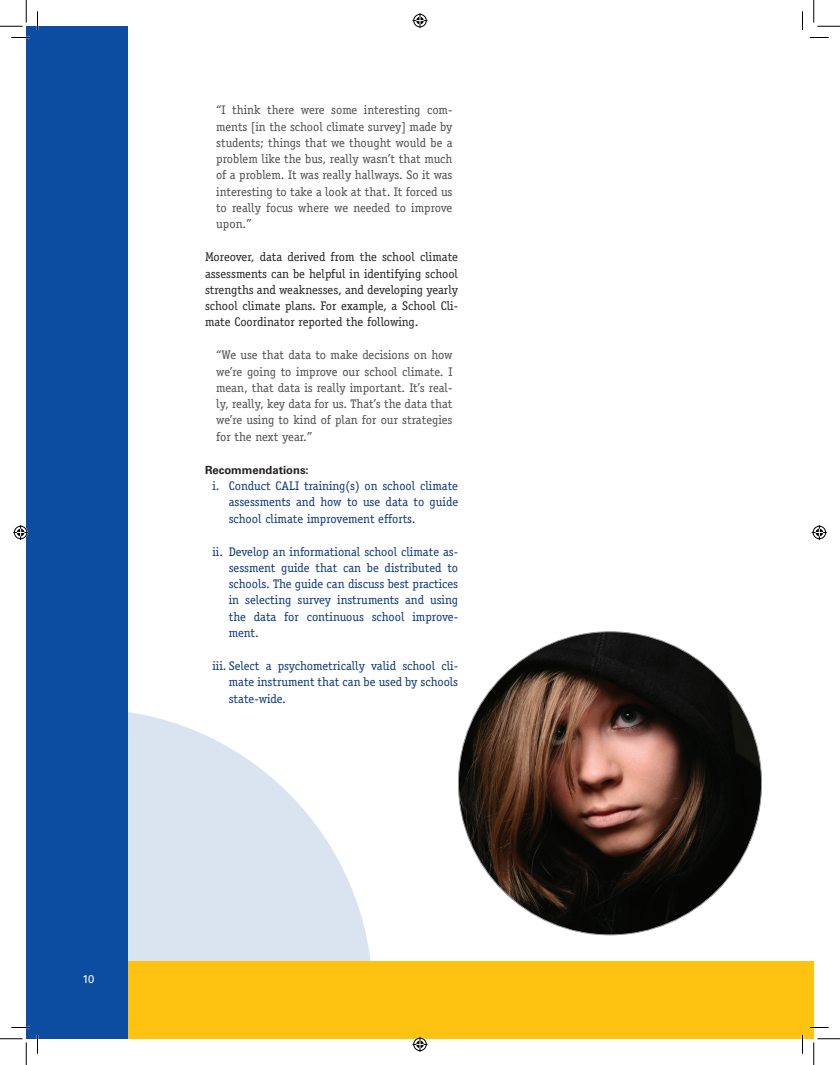
<style>
.page{position:relative;width:840px;height:1065px;background:#fff}
.page>*{position:absolute;margin:0;border:0;box-sizing:border-box;transform-origin:0 0}
.t1{font:12.5px/16.2px "Officina Serif";color:#4b4c4d;text-align:justify}
.t2{font:12.5px/16.2px "Officina Serif";color:#08357c;text-align:justify}
.t3{font:12.5px/16.2px "Officina Serif";color:#231f20;text-align:justify}
.t4{font:700 11.25px "Univers LT Std";color:#231f20}
.t5{font:11.25px "Univers LT Std";color:#fff}
</style>
<div class="page">
<svg style="left:128px;top:712px;width:243px;height:249px;fill:#dae4f0"></svg>
<div style="left:26px;top:961px;width:788px;height:78px;background:#fec210"></div>
<div style="left:26px;top:26px;width:102px;height:1013px;background:#0d4da1"></div>
<img style="left:458px;top:632px;width:304px;height:303px;border-radius:152px">
<svg style="left:11px;top:37px;width:19px;height:1px"></svg>
<svg style="left:810px;top:37px;width:19px;height:1px"></svg>
<svg style="left:11px;top:1027px;width:19px;height:1px"></svg>
<svg style="left:810px;top:1027px;width:19px;height:1px"></svg>
<svg style="left:37px;top:11px;width:1px;height:19px"></svg>
<svg style="left:37px;top:1035px;width:1px;height:19px"></svg>
<svg style="left:802px;top:11px;width:1px;height:19px"></svg>
<svg style="left:802px;top:1035px;width:1px;height:19px"></svg>
<svg style="left:0;top:0;width:27px;height:27px"></svg>
<svg style="left:0;top:1039px;width:27px;height:26px"></svg>
<svg style="left:814px;top:0;width:26px;height:27px"></svg>
<svg style="left:814px;top:1039px;width:26px;height:26px"></svg>
<svg style="left:412px;top:13px;width:16px;height:15px"></svg>
<svg style="left:412px;top:1037px;width:16px;height:15px"></svg>
<svg style="left:13px;top:525px;width:15px;height:15px"></svg>
<svg style="left:812px;top:525px;width:15px;height:15px"></svg>
<p class="t5" style="left:82px;top:972px;width:13px">10</p>
<p class="t1" style="left:216px;top:102px;width:238px">“I think there were some interesting com&shy;ments [in the school climate survey] made by students; things that we thought would be a problem like the bus, really wasn’t that much of a problem. It was really hallways. So it was interesting to take a look at that. It forced us to really focus where we needed to improve upon.”</p>
<p class="t3" style="left:205px;top:249px;width:255px">Moreover, data derived from the school climate assessments can be helpful in identifying school strengths and weaknesses, and developing yearly school climate plans. For example, a School Cli&shy;mate Coordinator reported the following.</p>
<p class="t1" style="left:216px;top:347px;width:238px">“We use that data to make decisions on how we’re going to improve our school climate. I mean, that data is really important. It’s real&shy;ly, really, key data for us. That’s the data that we’re using to kind of plan for our strategies for the next year.”</p>
<p class="t4" style="left:205px;top:463px;width:105px">Recommendations:</p>
<p class="t2" style="left:229px;top:478px;width:231px;text-indent:-16px">i. Conduct CALI training(s) on school climate assessments and how to use data to guide school climate improvement efforts.</p>
<p class="t2" style="left:229px;top:543px;width:231px;text-indent:-16px">ii. Develop an informational school climate as&shy;sessment guide that can be distributed to schools. The guide can discuss best practices in selecting survey instruments and using the data for continuous school improve&shy;ment.</p>
<p class="t2" style="left:229px;top:658px;width:231px;text-indent:-16px">iii. Select a psychometrically valid school cli&shy;mate instrument that can be used by schools state-wide.</p>
</div>
